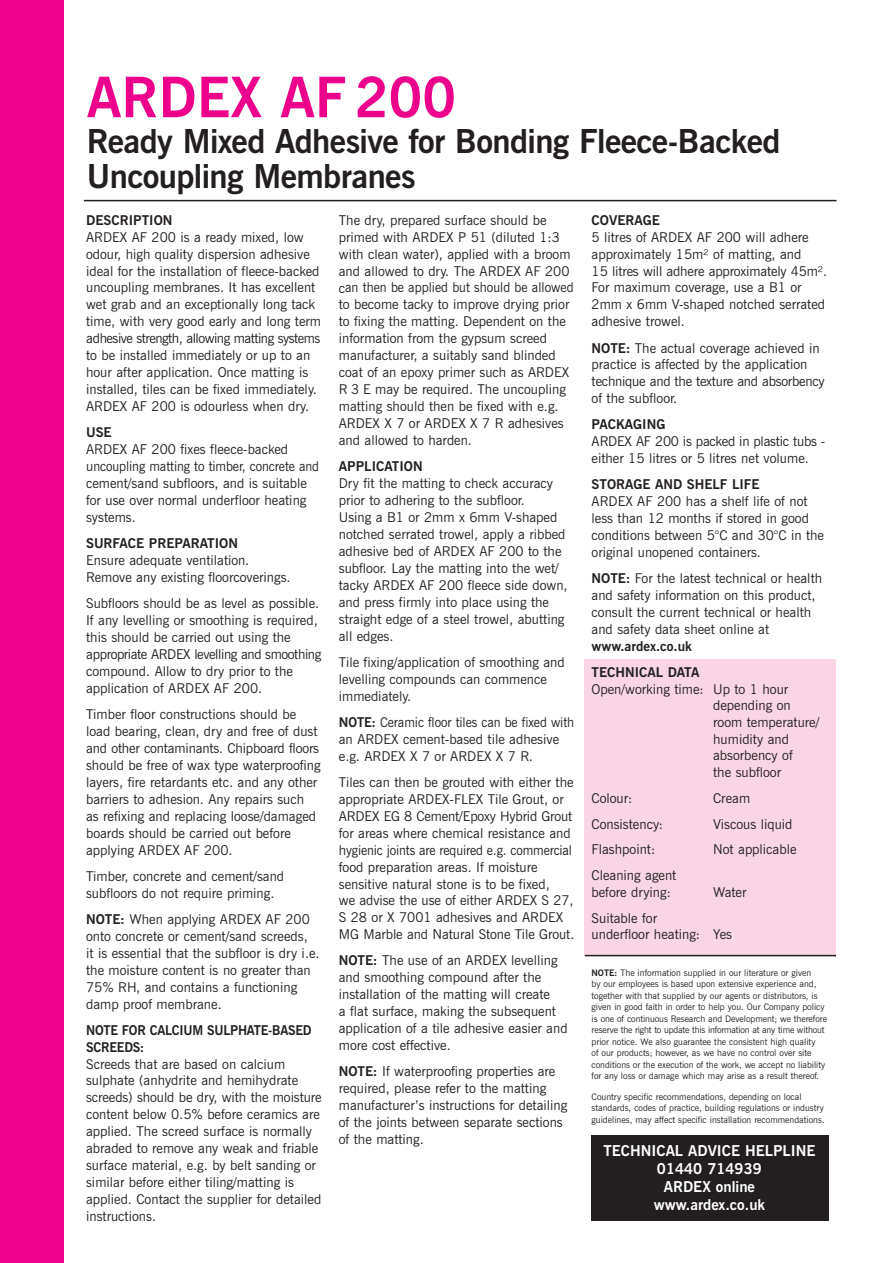
<style>
.page{position:relative;width:893px;height:1263px;background:#fff}
.page>*{position:absolute;margin:0;border:0;box-sizing:border-box;transform-origin:0 0}
.t1{font:700 55.65px "News Gothic BT";color:#ec008c}
.t2{font:700 33px/34.5px "News Gothic BT";letter-spacing:-.02em;color:#231f20}
.t3{font:700 15px/18px "News Gothic BT";color:#fff;text-align:center}
.t4{font:13.5px/17px "News Gothic BT";color:#231f20}
.t5{font:700 13.5px/25.8px "News Gothic BT";color:#231f20}
.t6{font:13.5px/17px "News Gothic BT";color:#231f20;scale:.95 1}
.t7{font:700 13.5px/17px "News Gothic BT";letter-spacing:-.02em;color:#231f20;scale:.95 1}
.t8{font:9px/11.6px "News Gothic BT";color:#231f20}
.s1{font-weight:700}
</style>
<div class="page">
<div style="left:585px;top:659px;width:251px;height:296px;background:#fad5e5"></div>
<div style="left:592px;top:1135px;width:237px;height:85px;background:#231f20"></div>
<div style="left:0;top:0;width:64px;height:1263px;background:#ec008c"></div>
<hr style="left:84px;top:200px;width:752px;height:1px;background:#231f20">
<hr style="left:585px;top:955px;width:251px;height:1px;background:#231f20">
<h1 class="t1" style="left:87px;top:77px;width:371px">ARDEX AF200</h1>
<h2 class="t2" style="left:87px;top:127px;width:695px">Ready Mixed Adhesive for Bonding Fleece-Backed<br>Uncoupling Membranes</h2>
<p class="t5" style="left:86px;top:208px;width:88px">DESCRIPTION</p>
<p class="t4" style="left:86px;top:230px;width:237px">ARDEX AF 200 is a ready mixed, low odour, high quality dispersion adhesive ideal for the installation of fleece-backed uncoupling membranes. It has excellent wet grab and an exceptionally long tack time, with very good early and long term adhesive strength, allowing matting systems to be installed immediately or up to an hour after application. Once matting is installed, tiles can be fixed immediately.<br>ARDEX AF 200 is odourless when dry.</p>
<p class="t5" style="left:86px;top:421px;width:27px">USE</p>
<p class="t4" style="left:86px;top:442px;width:235px">ARDEX AF 200 fixes fleece-backed uncoupling matting to timber, concrete and cement/sand subfloors, and is suitable for use over normal underfloor heating systems.</p>
<p class="t5" style="left:86px;top:532px;width:153px">SURFACE PREPARATION</p>
<p class="t4" style="left:86px;top:553px;width:206px">Ensure adequate ventilation.<br>Remove any existing floorcoverings.</p>
<p class="t4" style="left:86px;top:596px;width:237px">Subfloors should be as level as possible.<br>If any levelling or smoothing is required, this should be carried out using the appropriate ARDEX levelling and smoothing compound. Allow to dry prior to the application of ARDEX AF 200.</p>
<p class="t4" style="left:86px;top:707px;width:236px">Timber floor constructions should be load bearing, clean, dry and free of dust and other contaminants. Chipboard floors should be free of wax type waterproofing layers, fire retardants etc. and any other barriers to adhesion. Any repairs such<br>as refixing and replacing loose/damaged boards should be carried out before applying ARDEX AF 200.</p>
<p class="t4" style="left:86px;top:869px;width:200px">Timber, concrete and cement/sand subfloors do not require priming.</p>
<p class="t4" style="left:86px;top:912px;width:235px"><span class="s1">NOTE:</span> When applying ARDEX AF 200 onto concrete or cement/sand screeds,<br>it is essential that the subfloor is dry i.e. the moisture content is no greater than 75% RH, and contains a functioning damp proof membrane.</p>
<p class="t7" style="left:86px;top:1022px;width:239px">NOTE FOR CALCIUM SULPHATE-BASED<br>SCREEDS:</p>
<p class="t4" style="left:86px;top:1056px;width:237px">Screeds that are based on calcium sulphate (anhydrite and hemihydrate screeds) should be dry, with the moisture content below 0.5% before ceramics are applied. The screed surface is normally abraded to remove any weak and friable surface material, e.g. by belt sanding or similar before either tiling/matting is applied. Contact the supplier for detailed instructions.</p>
<p class="t4" style="left:339px;top:213px;width:236px">The dry, prepared surface should be primed with ARDEX P 51 (diluted 1:3 with clean water), applied with a broom and allowed to dry. The ARDEX AF 200 can then be applied but should be allowed to become tacky to improve drying prior to fixing the matting. Dependent on the information from the gypsum screed manufacturer, a suitably sand blinded coat of an epoxy primer such as ARDEX R 3 E may be required. The uncoupling matting should then be fixed with e.g.<br>ARDEX X 7 or ARDEX X 7 R adhesives and allowed to harden.</p>
<p class="t5" style="left:339px;top:455px;width:85px">APPLICATION</p>
<p class="t4" style="left:339px;top:476px;width:230px">Dry fit the matting to check accuracy prior to adhering to the subfloor.<br>Using a B1 or 2mm x 6mm V-shaped notched serrated trowel, apply a ribbed adhesive bed of ARDEX AF 200 to the subfloor. Lay the matting into the wet/ tacky ARDEX AF 200 fleece side down, and press firmly into place using the straight edge of a steel trowel, abutting all edges.</p>
<p class="t4" style="left:339px;top:655px;width:227px">Tile fixing/application of smoothing and levelling compounds can commence immediately.</p>
<p class="t6" style="left:339px;top:715px;width:249px"><span class="s1">NOTE:</span> Ceramic floor tiles can be fixed with an ARDEX cement-based tile adhesive e.g. ARDEX X 7 or ARDEX X 7 R.</p>
<p class="t4" style="left:339px;top:775px;width:237px">Tiles can then be grouted with either the appropriate ARDEX-FLEX Tile Grout, or ARDEX EG 8 Cement/Epoxy Hybrid Grout for areas where chemical resistance and hygienic joints are required e.g. commercial food preparation areas. If moisture sensitive natural stone is to be fixed,<br>we advise the use of either ARDEX S 27, S 28 or X 7001 adhesives and ARDEX MG Marble and Natural Stone Tile Grout.</p>
<p class="t4" style="left:339px;top:953px;width:230px"><span class="s1">NOTE:</span> The use of an ARDEX levelling and smoothing compound after the installation of the matting will create<br>a flat surface, making the subsequent application of a tile adhesive easier and more cost effective.</p>
<p class="t4" style="left:339px;top:1064px;width:230px"><span class="s1">NOTE:</span> If waterproofing properties are required, please refer to the matting manufacturer’s instructions for detailing of the joints between separate sections of the matting.</p>
<p class="t5" style="left:592px;top:208px;width:70px">COVERAGE</p>
<p class="t4" style="left:592px;top:230px;width:237px">5 litres of ARDEX AF 200 will adhere approximately 15m² of matting, and<br>15 litres will adhere approximately 45m².<br>For maximum coverage, use a B1 or<br>2mm x 6mm V-shaped notched serrated adhesive trowel.</p>
<p class="t4" style="left:592px;top:340px;width:235px"><span class="s1">NOTE:</span> The actual coverage achieved in practice is affected by the application technique and the texture and absorbency of the subfloor.</p>
<p class="t5" style="left:592px;top:413px;width:75px">PACKAGING</p>
<p class="t4" style="left:592px;top:434px;width:235px">ARDEX AF 200 is packed in plastic tubs - either 15 litres or 5 litres net volume.</p>
<p class="t5" style="left:592px;top:473px;width:170px">STORAGE AND SHELF LIFE</p>
<p class="t4" style="left:592px;top:494px;width:234px">ARDEX AF 200 has a shelf life of not less than 12 months if stored in good conditions between 5°C and 30°C in the original unopened containers.</p>
<p class="t4" style="left:592px;top:571px;width:232px"><span class="s1">NOTE:</span> For the latest technical or health and safety information on this product, consult the current technical or health and safety data sheet online at</p>
<p class="t5" style="left:592px;top:635px;width:109px">www.ardex.co.uk<br>TECHNICAL DATA</p>
<p class="t4" style="left:713px;top:682px;width:108px;text-indent:-122px">Open/working time: Up to 1 hour depending on room temperature/ humidity and absorbency of<br>the subfloor</p>
<p class="t4" style="left:592px;top:791px;width:42px">Colour:</p>
<p class="t4" style="left:713px;top:791px;width:39px">Cream</p>
<p class="t4" style="left:592px;top:816px;width:73px">Consistency:</p>
<p class="t4" style="left:713px;top:816px;width:81px">Viscous liquid</p>
<p class="t4" style="left:592px;top:842px;width:65px">Flashpoint:</p>
<p class="t4" style="left:713px;top:842px;width:85px">Not applicable</p>
<p class="t4" style="left:592px;top:868px;width:86px">Cleaning agent before drying:</p>
<p class="t4" style="left:713px;top:885px;width:35px">Water</p>
<p class="t4" style="left:592px;top:911px;width:142px">Suitable for<br>underfloor heating: Yes</p>
<p class="t8" style="left:592px;top:967px;width:237px"><span class="s1">NOTE:</span> The information supplied in our literature or given<br>by our employees is based upon extensive experience and, together with that supplied by our agents or distributors, is given in good faith in order to help you. Our Company policy is one of continuous Research and Development; we therefore reserve the right to update this information at any time without prior notice. We also guarantee the consistent high quality<br>of our products; however, as we have no control over site conditions or the execution of the work, we accept no liability for any loss or damage which may arise as a result thereof.</p>
<p class="t8" style="left:592px;top:1091px;width:235px">Country specific recommendations, depending on local standards, codes of practice, building regulations or industry guidelines, may affect specific installation recommendations.</p>
<p class="t3" style="left:603px;top:1143px;width:214px">TECHNICAL ADVICE HELPLINE<br>01440 714939<br>ARDEX online<br>www.ardex.co.uk</p>
</div>
